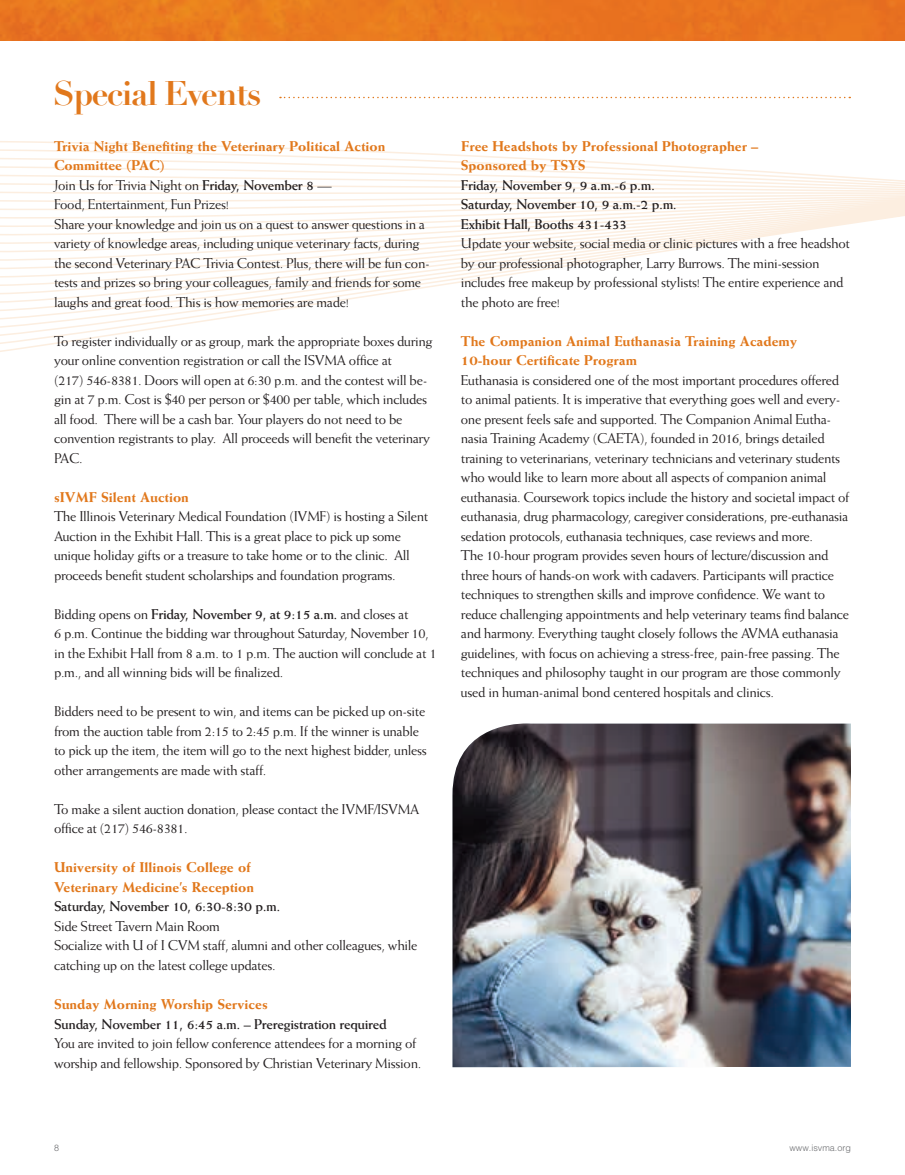
<style>
.page{position:relative;width:905px;height:1175px;background:#fff}
.page>*{position:absolute;margin:0;border:0;box-sizing:border-box;transform-origin:0 0}
.t1{font:700 33.3px "Didot";letter-spacing:-.04em;color:#e1781c}
.t2{font:14.25px/19.5px "Weiss";letter-spacing:-.025em;color:#231f20}
.t3{font:800 14.25px/19.5px "Weiss";color:#e1781c}
.t4{font:700 14.25px "Weiss";letter-spacing:-.025em;color:#231f20}
.t5{font:300 9px "Helvetica";color:#6c6d70}
.s1{font-weight:700}
</style>
<div class="page">
<svg style="left:0;top:141px;width:904px;height:211px"></svg>
<img style="left:0;top:0;width:904px;height:40px">
<svg style="left:280px;top:97px;width:570px;height:1px"></svg>
<img style="left:452px;top:723px;width:398px;height:344px">
<p class="t1" style="left:53px;top:72px;width:210px">Special Events</p>
<p class="t3" style="left:54px;top:136px;width:333px">Trivia Night Benefiting the Veterinary Political Action<br>Committee (PAC)</p>
<p class="t2" style="left:54px;top:175px;width:279px">Join Us for Trivia Night on <span class="s1">Friday, November 8</span> —<br>Food, Entertainment, Fun Prizes!</p>
<p class="t2" style="left:54px;top:214px;width:377px">Share your knowledge and join us on a quest to answer questions in a variety of knowledge areas, including unique veterinary facts, during the second Veterinary PAC Trivia Contest. Plus, there will be fun con&shy;tests and prizes so bring your colleagues, family and friends for some laughs and great food. This is how memories are made!</p>
<p class="t2" style="left:54px;top:331px;width:380px">To register individually or as group, mark the appropriate boxes during your online convention registration or call the ISVMA office at<br>(217) 546-8381. Doors will open at 6:30 p.m. and the contest will be&shy;gin at 7 p.m. Cost is $40 per person or $400 per table, which includes all food. There will be a cash bar. Your players do not need to be convention registrants to play. All proceeds will benefit the veterinary PAC.</p>
<p class="t3" style="left:54px;top:487px;width:136px">sIVMF Silent Auction</p>
<p class="t2" style="left:54px;top:506px;width:376px">The Illinois Veterinary Medical Foundation (IVMF) is hosting a Silent Auction in the Exhibit Hall. This is a great place to pick up some unique holiday gifts or a treasure to take home or to the clinic. All proceeds benefit student scholarships and foundation programs.</p>
<p class="t2" style="left:54px;top:604px;width:384px">Bidding opens on <span class="s1">Friday, November 9, at 9:15 a.m.</span> and closes at<br>6 p.m. Continue the bidding war throughout Saturday, November 10, in the Exhibit Hall from 8 a.m. to 1 p.m. The auction will conclude at 1 p.m., and all winning bids will be finalized.</p>
<p class="t2" style="left:54px;top:701px;width:374px">Bidders need to be present to win, and items can be picked up on-site from the auction table from 2:15 to 2:45 p.m. If the winner is unable to pick up the item, the item will go to the next highest bidder, unless other arrangements are made with staff.</p>
<p class="t2" style="left:54px;top:799px;width:367px">To make a silent auction donation, please contact the IVMF/ISVMA office at (217) 546-8381.</p>
<p class="t3" style="left:54px;top:857px;width:201px">University of Illinois College of<br>Veterinary Medicine’s Reception</p>
<p class="t4" style="left:54px;top:898px;width:228px">Saturday, November 10, 6:30-8:30 p.m.</p>
<p class="t2" style="left:54px;top:916px;width:167px">Side Street Tavern Main Room</p>
<p class="t2" style="left:54px;top:935px;width:365px">Socialize with U of I CVM staff, alumni and other colleagues, while catching up on the latest college updates.</p>
<p class="t3" style="left:54px;top:994px;width:215px">Sunday Morning Worship Services</p>
<p class="t4" style="left:54px;top:1015px;width:334px">Sunday, November 11, 6:45 a.m. – Preregistration required</p>
<p class="t2" style="left:54px;top:1033px;width:369px">You are invited to join fellow conference attendees for a morning of worship and fellowship. Sponsored by Christian Veterinary Mission.</p>
<p class="t3" style="left:461px;top:136px;width:299px">Free Headshots by Professional Photographer –<br>Sponsored by TSYS</p>
<p class="t4" style="left:461px;top:176px;width:195px">Friday, November 9, 9 a.m.-6 p.m.</p>
<p class="t4" style="left:461px;top:196px;width:217px">Saturday, November 10, 9 a.m.-2 p.m.</p>
<p class="t4" style="left:461px;top:215px;width:168px">Exhibit Hall, Booths 431-433</p>
<p class="t2" style="left:461px;top:233px;width:390px">Update your website, social media or clinic pictures with a free headshot by our professional photographer, Larry Burrows. The mini-session includes free makeup by professional stylists! The entire experience and the photo are free!</p>
<p class="t3" style="left:461px;top:331px;width:338px">The Companion Animal Euthanasia Training Academy<br>10-hour Certificate Program</p>
<p class="t2" style="left:461px;top:370px;width:390px">Euthanasia is considered one of the most important procedures offered to animal patients. It is imperative that everything goes well and every&shy;one present feels safe and supported. The Companion Animal Eutha&shy;nasia Training Academy (CAETA), founded in 2016, brings detailed training to veterinarians, veterinary technicians and veterinary students who would like to learn more about all aspects of companion animal euthanasia. Coursework topics include the history and societal impact of euthanasia, drug pharmacology, caregiver considerations, pre-euthanasia sedation protocols, euthanasia techniques, case reviews and more.<br>The 10-hour program provides seven hours of lecture/discussion and three hours of hands-on work with cadavers. Participants will practice techniques to strengthen skills and improve confidence. We want to reduce challenging appointments and help veterinary teams find balance and harmony. Everything taught closely follows the AVMA euthanasia guidelines, with focus on achieving a stress-free, pain-free passing. The techniques and philosophy taught in our program are those commonly used in human-animal bond centered hospitals and clinics.</p>
<p class="t5" style="left:54px;top:1142px;width:7px">8</p>
<p class="t5" style="left:789px;top:1142px;width:63px">www.isvma.org</p>
</div>
